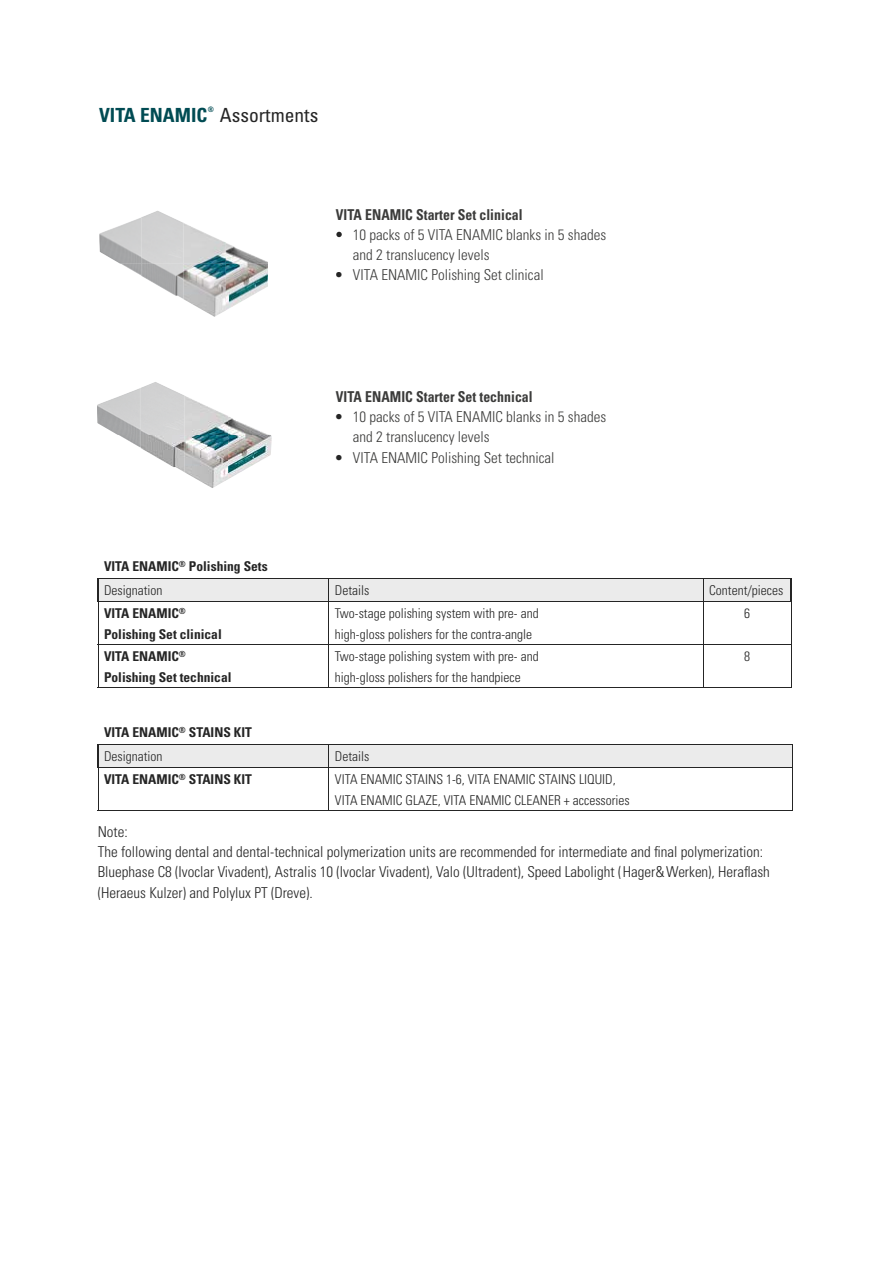
<style>
.page{position:relative;width:893px;height:1263px;background:#fff}
.page>*{position:absolute;margin:0;border:0;box-sizing:border-box;transform-origin:0 0}
.t1{font:condensed 19.5px "Univers";color:#252525}
.t2{font:700 condensed 19.5px "Univers";color:#004b53}
.t3{font:300 condensed 15px/20.2px "Univers";color:#252525}
.t4{font:300 condensed 15px/20.2px "Univers";color:#3b3b3a}
.t5{font:700 condensed 15px "Univers";letter-spacing:.005em;color:#3b3b3a;scale:.92 1}
.t6{font:300 condensed 13.5px/20.2px "Univers";color:#252525}
.t7{font:700 condensed 13.5px/24.2px "Univers";color:#252525}
.t8{font:700 condensed 7.5px "Univers";color:#004b53}
.s1{font-weight:700;color:#252525}
.s2{font-weight:300}
</style>
<div class="page">
<img style="left:99px;top:218px;width:42px;height:46px">
<img style="left:141px;top:211px;width:42px;height:88px">
<img style="left:183px;top:223px;width:43px;height:94px">
<img style="left:226px;top:243px;width:42px;height:67px">
<img style="left:122px;top:264px;width:19px;height:12px">
<img style="left:97px;top:388px;width:44px;height:47px">
<img style="left:141px;top:382px;width:43px;height:90px">
<img style="left:184px;top:395px;width:44px;height:93px">
<img style="left:228px;top:416px;width:44px;height:63px">
<img style="left:119px;top:435px;width:22px;height:13px">
<div style="left:98px;top:578px;width:694px;height:24px;background:#ebebeb"></div>
<hr style="left:98px;top:601px;width:231px;height:1px;background:#252525">
<hr style="left:329px;top:601px;width:374px;height:1px;background:#252525">
<hr style="left:329px;top:602px;width:1px;height:42px;background:#252525">
<hr style="left:703px;top:601px;width:88px;height:1px;background:#252525">
<hr style="left:703px;top:602px;width:1px;height:42px;background:#252525">
<hr style="left:98px;top:602px;width:1px;height:42px;background:#252525">
<hr style="left:791px;top:602px;width:1px;height:42px;background:#252525">
<hr style="left:98px;top:578px;width:231px;height:1px;background:#252525">
<hr style="left:329px;top:578px;width:374px;height:1px;background:#252525">
<hr style="left:703px;top:578px;width:88px;height:1px;background:#252525">
<hr style="left:98px;top:645px;width:1px;height:42px;background:#252525">
<hr style="left:98px;top:644px;width:231px;height:1px;background:#252525">
<hr style="left:329px;top:644px;width:374px;height:1px;background:#252525">
<hr style="left:703px;top:644px;width:88px;height:1px;background:#252525">
<hr style="left:329px;top:645px;width:1px;height:42px;background:#252525">
<hr style="left:703px;top:645px;width:1px;height:42px;background:#252525">
<hr style="left:791px;top:645px;width:1px;height:42px;background:#252525">
<hr style="left:98px;top:687px;width:231px;height:1px;background:#252525">
<hr style="left:329px;top:687px;width:374px;height:1px;background:#252525">
<hr style="left:703px;top:687px;width:88px;height:1px;background:#252525">
<div style="left:98px;top:745px;width:695px;height:22px;background:#ebebeb"></div>
<hr style="left:98px;top:767px;width:231px;height:1px;background:#252525">
<hr style="left:329px;top:767px;width:464px;height:1px;background:#252525">
<hr style="left:329px;top:768px;width:1px;height:42px;background:#252525">
<hr style="left:98px;top:768px;width:1px;height:42px;background:#252525">
<hr style="left:792px;top:768px;width:1px;height:42px;background:#252525">
<hr style="left:98px;top:744px;width:231px;height:1px;background:#252525">
<hr style="left:329px;top:744px;width:464px;height:1px;background:#252525">
<hr style="left:98px;top:810px;width:231px;height:1px;background:#252525">
<hr style="left:329px;top:810px;width:464px;height:1px;background:#252525">
<svg style="left:336px;top:232px;width:6px;height:6px"></svg>
<h1 class="t2" style="left:99px;top:103px;width:110px">VITA ENAMIC</h1>
<p class="t8" style="left:208px;top:104px;width:8px">®</p>
<h1 class="t1" style="left:220px;top:103px;width:100px">Assortments</h1>
<p class="t5" style="left:336px;top:205px;width:205px">VITA ENAMIC Starter Set clinical</p>
<p class="t4" style="left:353px;top:224px;width:255px">10 packs of 5 VITA ENAMIC blanks in 5 shades and 2 translucency levels</p>
<p class="t4" style="left:336px;top:265px;width:209px"><span class="s1">•</span> VITA ENAMIC Polishing Set clinical</p>
<p class="t7" style="left:104px;top:554px;width:165px">VITA ENAMIC<sup>®</sup> Polishing Sets<br><span class="s2">Designation</span></p>
<p class="t5" style="left:336px;top:387px;width:215px">VITA ENAMIC Starter Set technical</p>
<p class="t4" style="left:353px;top:407px;width:255px;text-indent:-17px"><span class="s1">•</span> 10 packs of 5 VITA ENAMIC blanks in 5 shades and 2 translucency levels</p>
<p class="t4" style="left:336px;top:447px;width:220px"><span class="s1">•</span> VITA ENAMIC Polishing Set technical</p>
<p class="t6" style="left:335px;top:580px;width:36px">Details</p>
<p class="t6" style="left:709px;top:580px;width:76px">Content/pieces</p>
<p class="t7" style="left:104px;top:603px;width:119px;line-height:20.2px">VITA ENAMIC<sup>®<br></sup>Polishing Set clinical</p>
<p class="t6" style="left:335px;top:603px;width:205px">Two-stage polishing system with pre- and high-gloss polishers for the contra-angle</p>
<p class="t6" style="left:744px;top:603px;width:7px">6</p>
<p class="t7" style="left:104px;top:646px;width:129px;line-height:20.2px">VITA ENAMIC<sup>®<br></sup>Polishing Set technical</p>
<p class="t6" style="left:335px;top:646px;width:205px">Two-stage polishing system with pre- and high-gloss polishers for the handpiece</p>
<p class="t6" style="left:744px;top:646px;width:7px">8</p>
<p class="t7" style="left:104px;top:720px;width:149px">VITA ENAMIC<sup>®</sup> STAINS KIT<br><span class="s2">Designation</span></p>
<p class="t6" style="left:335px;top:746px;width:36px">Details</p>
<p class="t7" style="left:104px;top:767px;width:149px">VITA ENAMIC<sup>®</sup> STAINS KIT</p>
<p class="t6" style="left:335px;top:769px;width:296px">VITA ENAMIC STAINS 1-6, VITA ENAMIC STAINS LIQUID,<br>VITA ENAMIC GLAZE, VITA ENAMIC CLEANER + accessories</p>
<p class="t3" style="left:98px;top:821px;width:674px">Note:<br>The following dental and dental-technical polymerization units are recommended for intermediate and final polymerization:<br>Bluephase C8 (Ivoclar Vivadent), Astralis 10 (Ivoclar Vivadent), Valo (Ultradent), Speed Labolight (Hager&amp;Werken), Heraflash (Heraeus Kulzer) and Polylux PT (Dreve).</p>
</div>
